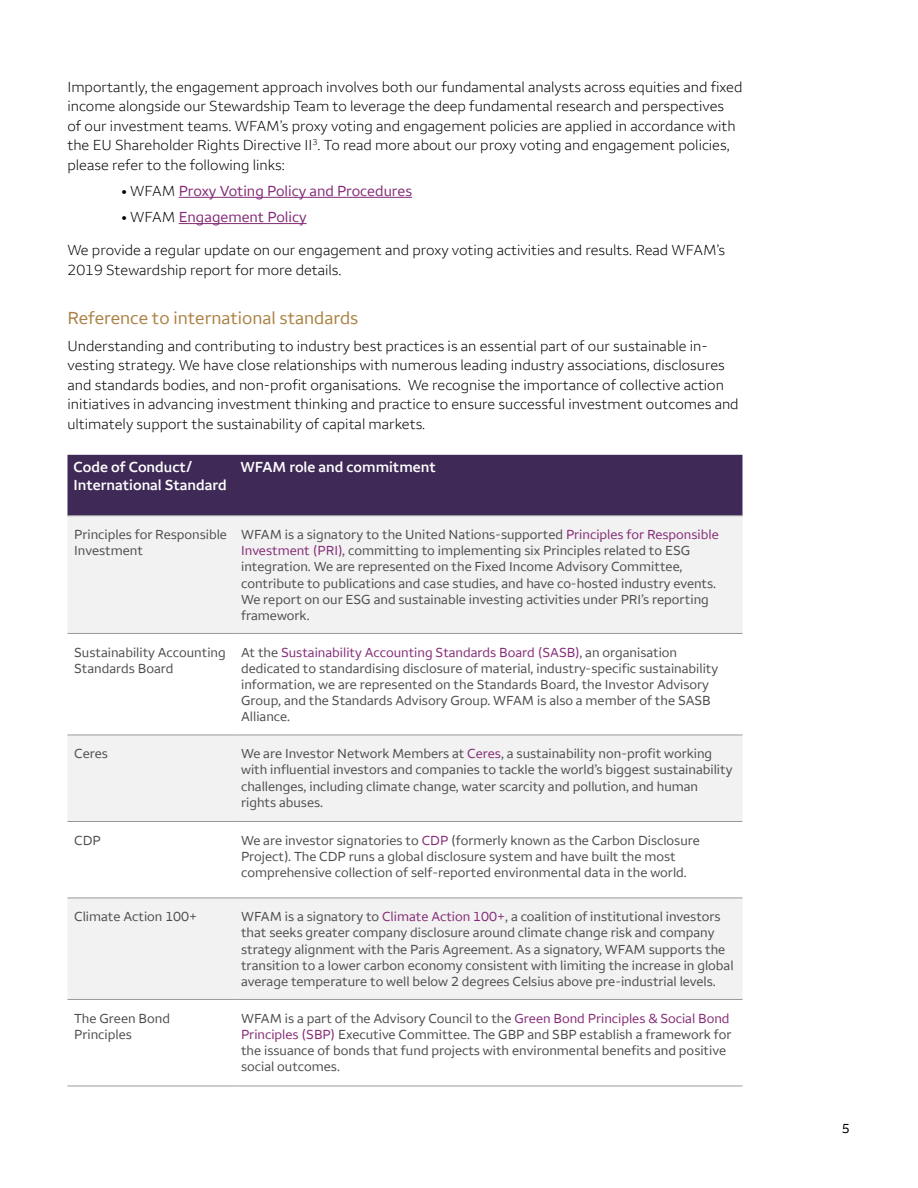
<style>
.page{position:relative;width:918px;height:1188px;background:#fff}
.page>*{position:absolute;margin:0;border:0;box-sizing:border-box;transform-origin:0 0}
.t1{font:18px "Wells Fargo Sans";color:#aa8143}
.t2{font:300 15px/19.5px "Wells Fargo Sans";color:#000}
.t3{font:15px "Wells Fargo Sans";color:#842b77}
.t4{font:600 15px/18px "Wells Fargo Sans";color:#fff}
.t5{font:13.5px/16.2px "Wells Fargo Sans";color:#4d4d4d}
.t6{font:13.5px "Wells Fargo Sans";color:#000}
.s1{font-weight:300;color:#000}
.s2{color:#842b77}
</style>
<div class="page">
<hr style="left:179px;top:197px;width:233px;height:1px;background:#842b77">
<hr style="left:179px;top:223px;width:128px;height:1px;background:#842b77">
<div style="left:68px;top:455px;width:674px;height:60px;background:#3f2957"></div>
<svg style="left:68px;top:516px;width:674px;height:483px;fill:#f2f2f2"></svg>
<hr style="left:68px;top:515px;width:166px;height:1px;background:#999">
<hr style="left:234px;top:515px;width:509px;height:1px;background:#999">
<hr style="left:68px;top:633px;width:166px;height:1px;background:#999">
<hr style="left:234px;top:633px;width:509px;height:1px;background:#999">
<hr style="left:68px;top:735px;width:166px;height:1px;background:#999">
<hr style="left:234px;top:735px;width:509px;height:1px;background:#999">
<hr style="left:68px;top:821px;width:166px;height:1px;background:#999">
<hr style="left:234px;top:821px;width:509px;height:1px;background:#999">
<hr style="left:68px;top:898px;width:166px;height:1px;background:#999">
<hr style="left:234px;top:898px;width:509px;height:1px;background:#999">
<hr style="left:68px;top:999px;width:166px;height:1px;background:#999">
<hr style="left:234px;top:999px;width:509px;height:1px;background:#999">
<hr style="left:68px;top:1086px;width:166px;height:1px;background:#999">
<hr style="left:234px;top:1086px;width:509px;height:1px;background:#999">
<p class="t2" style="left:67px;top:77px;width:677px">Importantly, the engagement approach involves both our fundamental analysts across equities and fixed income alongside our Stewardship Team to leverage the deep fundamental research and perspectives<br>of our investment teams. WFAM’s proxy voting and engagement policies are applied in accordance with the EU Shareholder Rights Directive II<sup>3</sup>. To read more about our proxy voting and engagement policies, please refer to the following links:</p>
<p class="t3" style="left:121px;top:182px;width:292px"><span class="s1">• WFAM</span> Proxy Voting Policy and Procedures</p>
<p class="t3" style="left:121px;top:208px;width:187px"><span class="s1">• WFAM</span> Engagement Policy</p>
<p class="t2" style="left:67px;top:240px;width:659px">We provide a regular update on our engagement and proxy voting activities and results. Read WFAM’s<br>2019 Stewardship report for more details.</p>
<h2 class="t1" style="left:68px;top:307px;width:292px">Reference to international standards</h2>
<p class="t2" style="left:68px;top:336px;width:673px">Understanding and contributing to industry best practices is an essential part of our sustainable in&shy;vesting strategy. We have close relationships with numerous leading industry associations, disclosures and standards bodies, and non-profit organisations. We recognise the importance of collective action initiatives in advancing investment thinking and practice to ensure successful investment outcomes and ultimately support the sustainability of capital markets.</p>
<p class="t4" style="left:74px;top:458px;width:155px">Code of Conduct/<br>International Standard</p>
<p class="t4" style="left:240px;top:458px;width:197px">WFAM role and commitment</p>
<p class="t5" style="left:74px;top:526px;width:154px">Principles for Responsible<br>Investment</p>
<p class="t5" style="left:241px;top:526px;width:479px">WFAM is a signatory to the United Nations-supported <span class="s2">Principles for Responsible Investment (PRI)</span>, committing to implementing six Principles related to ESG integration. We are represented on the Fixed Income Advisory Committee, contribute to publications and case studies, and have co-hosted industry events.<br>We report on our ESG and sustainable investing activities under PRI’s reporting framework.</p>
<p class="t5" style="left:74px;top:644px;width:153px">Sustainability Accounting<br>Standards Board</p>
<p class="t5" style="left:241px;top:644px;width:479px">At the <span class="s2">Sustainability Accounting Standards Board (SASB)</span>, an organisation dedicated to standardising disclosure of material, industry-specific sustainability information, we are represented on the Standards Board, the Investor Advisory Group, and the Standards Advisory Group. WFAM is also a member of the SASB Alliance.</p>
<p class="t5" style="left:74px;top:746px;width:35px">Ceres</p>
<p class="t5" style="left:241px;top:746px;width:493px">We are Investor Network Members at <span class="s2">Ceres</span>, a sustainability non-profit working with influential investors and companies to tackle the world’s biggest sustainability challenges, including climate change, water scarcity and pollution, and human rights abuses.</p>
<p class="t5" style="left:74px;top:832px;width:28px">CDP</p>
<p class="t5" style="left:241px;top:832px;width:460px">We are investor signatories to <span class="s2">CDP</span> (formerly known as the Carbon Disclosure<br>Project). The CDP runs a global disclosure system and have built the most comprehensive collection of self-reported environmental data in the world.</p>
<p class="t5" style="left:74px;top:909px;width:124px">Climate Action 100+</p>
<p class="t5" style="left:241px;top:909px;width:494px">WFAM is a signatory to <span class="s2">Climate Action 100+</span>, a coalition of institutional investors that seeks greater company disclosure around climate change risk and company strategy alignment with the Paris Agreement. As a signatory, WFAM supports the transition to a lower carbon economy consistent with limiting the increase in global average temperature to well below 2 degrees Celsius above pre-industrial levels.</p>
<p class="t5" style="left:74px;top:1010px;width:97px">The Green Bond<br>Principles</p>
<p class="t5" style="left:241px;top:1010px;width:492px">WFAM is a part of the Advisory Council to the <span class="s2">Green Bond Principles &amp; Social Bond Principles (SBP)</span> Executive Committee. The GBP and SBP establish a framework for the issuance of bonds that fund projects with environmental benefits and positive social outcomes.</p>
<p class="t6" style="left:842px;top:1121px;width:9px">5</p>
</div>
